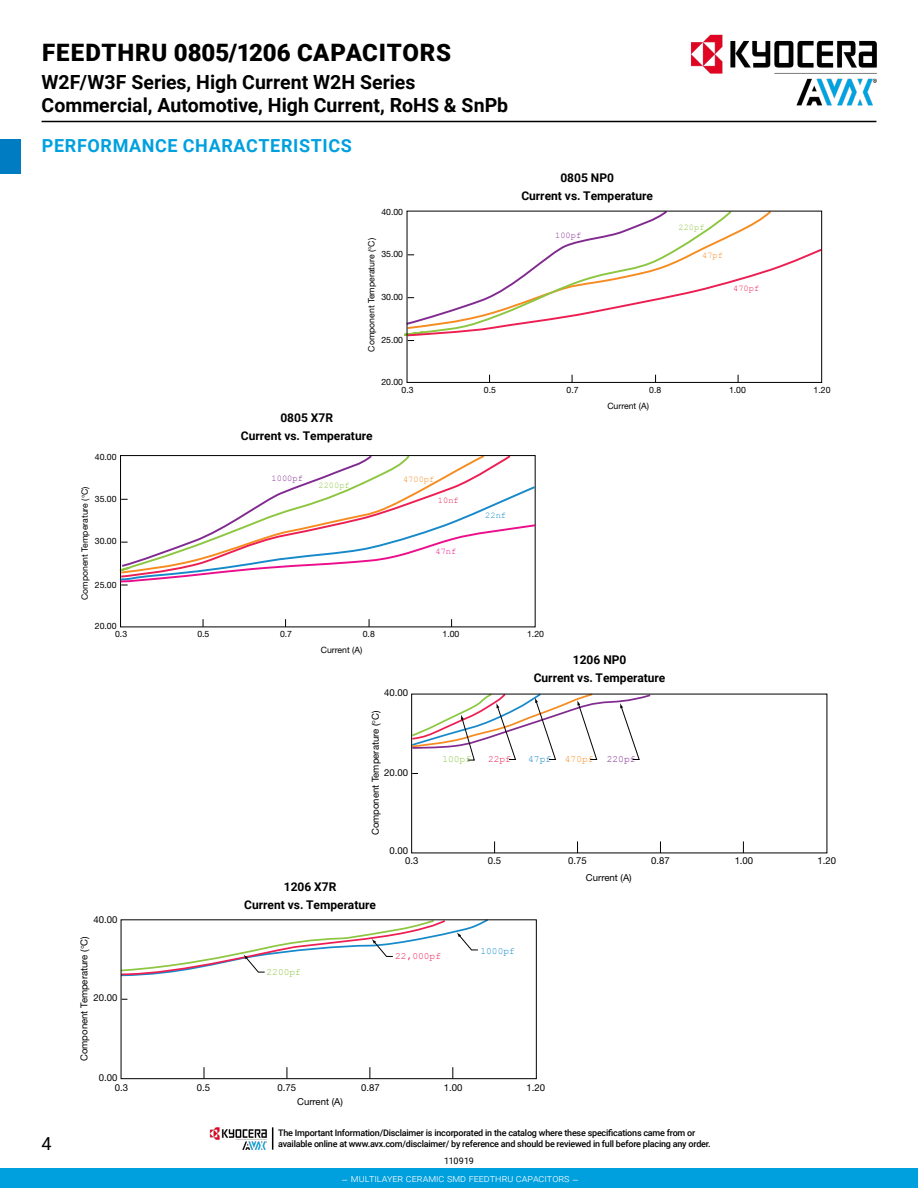
<style>
.page{position:relative;width:918px;height:1188px;background:#fff}
.page>*{position:absolute;margin:0;border:0;box-sizing:border-box;transform-origin:0 0}
.t1{font:900 24px "Roboto";letter-spacing:.02em;color:#000}
.t2{font:700 19.5px/23.4px "Roboto";color:#000}
.t3{font:700 18px "Roboto";letter-spacing:.035em;color:#00a0df}
.t4{font:18px "Roboto";color:#000}
.t5{font:700 12px/18px "Roboto";color:#000;text-align:center}
.t6{font:300 10.5px "Roboto";color:#fff}
.t7{font:9.6px/9.6px "Helvetica Neue LT Std";color:#000}
.t8{font:9.6px "Courier New";color:#ec1e52}
.t9{font:9.6px "Courier New";color:#8dc641}
.t10{font:9.6px "Courier New";color:#1589ca}
.t11{font:9.6px "Courier New";color:#f68b20}
.t12{font:9.6px "Courier New";color:#812b90}
.t13{font:500 9px/10.8px "Roboto";letter-spacing:-.025em;color:#000}
.t14{font:9px "Roboto";letter-spacing:-.02em;color:#000}
.t15{font:8.7px/7.8px "Helvetica Neue LT Std";color:#000}
.t16{font:8.7px "Courier New";color:#812b90}
.t17{font:8.7px "Courier New";color:#8dc641}
.t18{font:8.7px "Courier New";color:#f68b20}
.t19{font:8.7px "Courier New";color:#ec1e52}
.t20{font:8.7px "Courier New";color:#eb0d8c}
.t21{font:8.7px "Courier New";color:#1589ca}
</style>
<div class="page">
<hr style="left:42px;top:121px;width:834px;height:1px;background:#000">
<div style="left:0;top:139px;width:21px;height:35px;background:#007cc2"></div>
<svg style="left:404px;top:210px;width:419px;height:131px"></svg>
<div style="left:407px;top:211px;width:415px;height:172px;border:1px solid #000"></div>
<svg style="left:119px;top:455px;width:417px;height:131px"></svg>
<svg style="left:411px;top:693px;width:241px;height:68px"></svg>
<div style="left:121px;top:919px;width:416px;height:160px;border:1px solid #000"></div>
<svg style="left:204px;top:1067px;width:1px;height:12px"></svg>
<svg style="left:287px;top:1067px;width:1px;height:12px"></svg>
<svg style="left:370px;top:1067px;width:1px;height:12px"></svg>
<svg style="left:453px;top:1067px;width:1px;height:12px"></svg>
<svg style="left:120px;top:919px;width:369px;height:58px"></svg>
<img style="left:669px;top:34px;width:208px;height:87px">
<div style="left:0;top:1169px;width:918px;height:19px;background:#00a0df"></div>
<img style="left:210px;top:1127px;width:57px;height:23px">
<svg style="left:272px;top:1127px;width:1px;height:23px"></svg>
<h1 class="t1" style="left:42px;top:36px;width:411px">FEEDTHRU 0805/1206 CAPACITORS</h1>
<h2 class="t2" style="left:42px;top:69px;width:468px">W2F/W3F Series, High Current W2H Series<br>Commercial, Automotive, High Current, RoHS &amp; SnPb</h2>
<h3 class="t3" style="left:42px;top:133px;width:311px">PERFORMANCE CHARACTERISTICS</h3>
<p class="t15" style="left:381px;top:208px;width:23px">40.00</p>
<h3 class="t5" style="left:521px;top:168px;width:133px">0805 NP0<br>Current vs. Temperature</h3>
<p class="t16" style="left:555px;top:230px;width:28px">100pf</p>
<p class="t15" style="left:367px;top:352px;width:115px;rotate:-90deg">Component Temperature ( C)</p>
<p class="t15" style="left:381px;top:250px;width:23px">35.00</p>
<p class="t15" style="left:381px;top:292px;width:23px">30.00</p>
<p class="t15" style="left:381px;top:336px;width:23px">25.00</p>
<p class="t15" style="left:402px;top:378px;width:14px;text-indent:-20px">20.00<br>0.3</p>
<p class="t15" style="left:484px;top:386px;width:14px">0.5</p>
<p class="t15" style="left:567px;top:386px;width:14px">0.7</p>
<p class="t17" style="left:679px;top:222px;width:28px">220pf</p>
<p class="t18" style="left:702px;top:250px;width:22px">47pf</p>
<p class="t19" style="left:733px;top:283px;width:28px">470pf</p>
<p class="t15" style="left:649px;top:386px;width:14px">0.8</p>
<p class="t15" style="left:729px;top:386px;width:18px">1.00</p>
<p class="t15" style="left:814px;top:386px;width:18px">1.20</p>
<p class="t15" style="left:607px;top:402px;width:43px">Current (A)</p>
<p class="t15" style="left:95px;top:453px;width:23px">40.00</p>
<h3 class="t5" style="left:241px;top:409px;width:133px">0805 X7R<br>Current vs. Temperature</h3>
<p class="t16" style="left:272px;top:473px;width:33px">1000pf</p>
<p class="t15" style="left:81px;top:600px;width:115px;rotate:-90deg">Component Temperature ( C)</p>
<p class="t15" style="left:95px;top:495px;width:23px">35.00</p>
<p class="t15" style="left:95px;top:537px;width:23px">30.00</p>
<p class="t15" style="left:95px;top:580px;width:23px">25.00</p>
<p class="t15" style="left:115px;top:622px;width:14px;text-indent:-20px">20.00<br>0.3</p>
<p class="t15" style="left:197px;top:630px;width:14px">0.5</p>
<p class="t15" style="left:280px;top:630px;width:14px">0.7</p>
<p class="t17" style="left:319px;top:480px;width:33px">2200pf</p>
<p class="t18" style="left:403px;top:474px;width:33px">4700pf</p>
<p class="t19" style="left:438px;top:495px;width:22px">10nf</p>
<p class="t20" style="left:436px;top:546px;width:22px">47nf</p>
<p class="t21" style="left:485px;top:510px;width:22px">22nf</p>
<p class="t15" style="left:363px;top:630px;width:14px">0.8</p>
<p class="t15" style="left:443px;top:630px;width:18px">1.00</p>
<p class="t15" style="left:527px;top:630px;width:18px">1.20</p>
<p class="t15" style="left:321px;top:646px;width:43px">Current (A)</p>
<p class="t7" style="left:384px;top:688px;width:25px">40.00</p>
<p class="t7" style="left:371px;top:835px;width:126px;rotate:-90deg">Component Temperature ( C)</p>
<p class="t7" style="left:384px;top:767px;width:25px">20.00</p>
<h3 class="t5" style="left:534px;top:650px;width:133px">1206 NP0<br>Current vs. Temperature</h3>
<p class="t9" style="left:442px;top:753px;width:30px">100pf</p>
<p class="t8" style="left:488px;top:753px;width:24px">22pf</p>
<p class="t10" style="left:528px;top:753px;width:24px">47pf</p>
<p class="t11" style="left:565px;top:753px;width:30px">470pf</p>
<p class="t12" style="left:607px;top:753px;width:30px">220pf</p>
<p class="t7" style="left:94px;top:914px;width:25px">40.00</p>
<p class="t7" style="left:79px;top:1061px;width:126px;rotate:-90deg">Component Temperature ( C)</p>
<p class="t7" style="left:94px;top:993px;width:25px">20.00</p>
<h3 class="t5" style="left:244px;top:878px;width:133px">1206 X7R<br>Current vs. Temperature</h3>
<p class="t7" style="left:405px;top:846px;width:15px;text-indent:-16px">0.00<br>0.3</p>
<p class="t7" style="left:488px;top:856px;width:15px">0.5</p>
<p class="t7" style="left:586px;top:852px;width:47px;line-height:17.1px;text-indent:-18px">0.75<br>Current (A)</p>
<p class="t7" style="left:651px;top:856px;width:20px">0.87</p>
<p class="t7" style="left:735px;top:856px;width:20px">1.00</p>
<p class="t7" style="left:818px;top:856px;width:20px">1.20</p>
<p class="t9" style="left:267px;top:966px;width:36px">2200pf</p>
<p class="t8" style="left:395px;top:950px;width:47px">22,000pf</p>
<p class="t10" style="left:480px;top:945px;width:36px">1000pf</p>
<h3 class="t4" style="left:42px;top:1131px;width:12px">4</h3>
<p class="t7" style="left:115px;top:1072px;width:15px;line-height:10.4px;text-indent:-16px">0.00<br>0.3</p>
<p class="t7" style="left:197px;top:1083px;width:15px">0.5</p>
<p class="t7" style="left:278px;top:1083px;width:20px">0.75</p>
<p class="t7" style="left:297px;top:1097px;width:47px">Current (A)</p>
<p class="t7" style="left:361px;top:1083px;width:20px">0.87</p>
<p class="t7" style="left:444px;top:1083px;width:20px">1.00</p>
<p class="t7" style="left:526px;top:1083px;width:20px">1.20</p>
<p class="t13" style="left:278px;top:1127px;width:434px">The Important Information/Disclaimer is incorporated in the catalog where these specifications came from or available online at www.avx.com/disclaimer/ by reference and should be reviewed in full before placing any order.</p>
<p class="t14" style="left:444px;top:1155px;width:31px">110919</p>
<p class="t6" style="left:342px;top:1171px;width:239px">– multilayer ceramic smd feedthru capacitors –</p>
</div>
